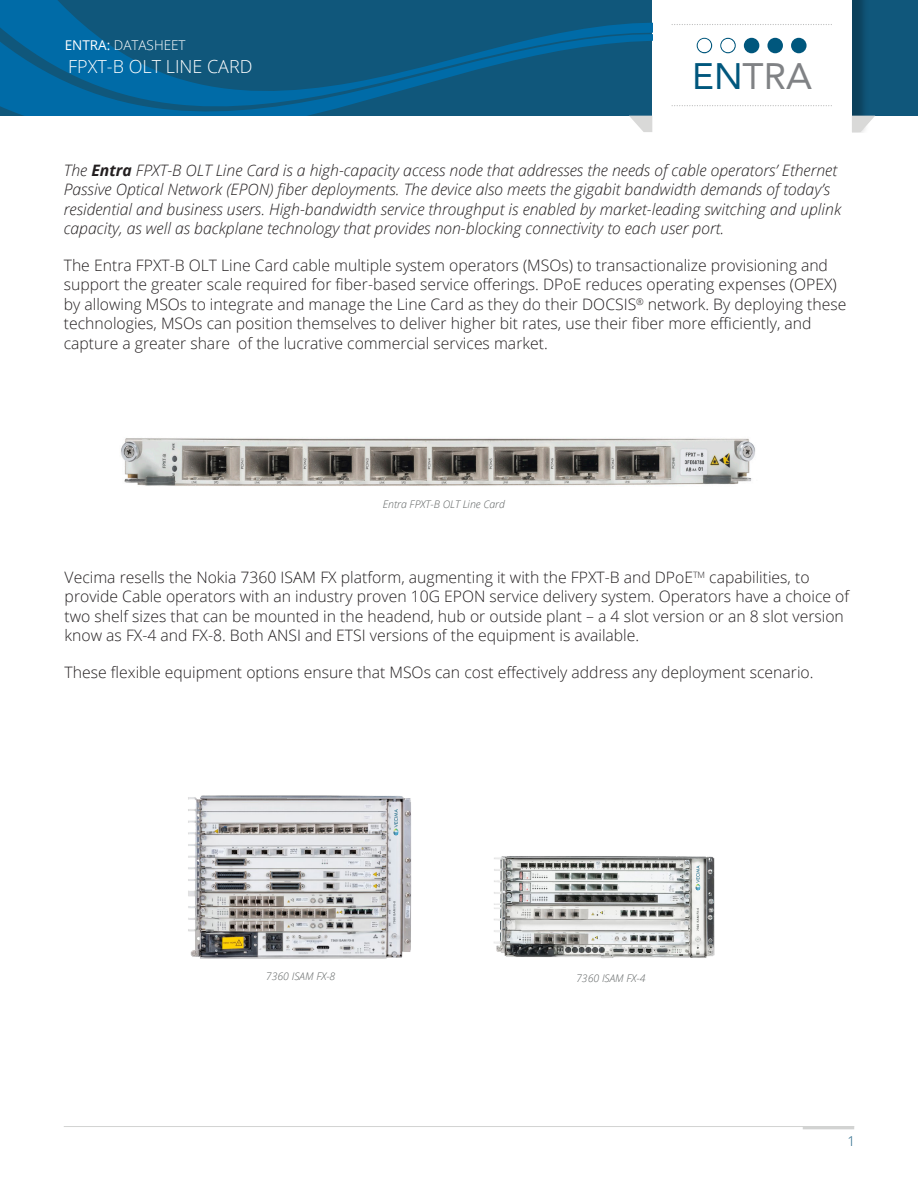
<style>
.page{position:relative;width:918px;height:1188px;background:#fff}
.page>*{position:absolute;margin:0;border:0;box-sizing:border-box;transform-origin:0 0}
.t1{font:36.75px "Avenir";color:#808285}
.Table-H1{font:300 18px "Open Sans";color:#fff}
.Copy_2{font:300 15.75px/19.5px "Open Sans";color:#231f20}
.Copy_2-2{font:italic 300 15.75px/19.5px "Open Sans";color:#231f20}
.Table-H1-2{font:300 13.5px "Open Sans";color:#fff}
.t2{font:300 13.5px "Open Sans";color:#10577b}
.Annotation{font:italic 300 10.5px "Open Sans";color:#5d6161}
.s1{font-weight:400}
.s2{color:#00577d}
.s3{font-weight:700}
</style>
<div class="page">
<hr style="left:64px;top:1126px;width:790px;height:1px;background:#d2d3d2">
<hr style="left:803px;top:1126px;width:51px;height:3px;background:#d2d3d2">
<div style="left:0;top:0;width:918px;height:116px;background:#10577b"></div>
<img style="left:852px;top:0;width:19px;height:116px">
<div style="left:652px;top:0;width:200px;height:132px;background:#fff"></div>
<svg style="left:672px;top:24px;width:160px;height:1px"></svg>
<svg style="left:852px;top:116px;width:23px;height:16px"></svg>
<svg style="left:629px;top:116px;width:23px;height:16px"></svg>
<svg style="left:672px;top:105px;width:160px;height:1px"></svg>
<svg style="left:0;top:0;width:652px;height:116px"></svg>
<svg style="left:697px;top:38px;width:15px;height:15px"></svg>
<svg style="left:720px;top:38px;width:16px;height:15px"></svg>
<div style="left:744px;top:38px;width:15px;height:15px;background:#00577d;border-radius:50%"></div>
<div style="left:767px;top:38px;width:16px;height:15px;background:#00577d;border-radius:50%"></div>
<div style="left:791px;top:38px;width:16px;height:15px;background:#00577d;border-radius:50%"></div>
<div style="left:721px;top:39px;width:14px;height:13px;background:#fff;border-radius:50%"></div>
<div style="left:698px;top:39px;width:13px;height:13px;background:#fff;border-radius:50%"></div>
<img style="left:188px;top:795px;width:224px;height:164px">
<img style="left:494px;top:856px;width:221px;height:103px">
<img style="left:121px;top:438px;width:634px;height:48px">
<p class="Table-H1-2" style="left:65px;top:36px;width:122px"><span class="s1">ENTRA:</span> DATASHEET</p>
<p class="Table-H1" style="left:68px;top:54px;width:186px">FPXT-B OLT LINE CARD</p>
<p class="t1" style="left:692px;top:46px;width:121px"><span class="s2">EN</span>TRA</p>
<p class="Copy_2-2" style="left:64px;top:160px;width:779px">The <span class="s3">Entra</span> FPXT-B OLT Line Card is a high-capacity access node that addresses the needs of cable operators’ Ethernet Passive Optical Network (EPON) fiber deployments. The device also meets the gigabit bandwidth demands of today’s residential and business users. High-bandwidth service throughput is enabled by market-leading switching and uplink capacity, as well as backplane technology that provides non-blocking connectivity to each user port.</p>
<p class="Copy_2" style="left:64px;top:255px;width:784px">The Entra FPXT-B OLT Line Card cable multiple system operators (MSOs) to transactionalize provisioning and support the greater scale required for fiber-based service offerings. DPoE reduces operating expenses (OPEX) by allowing MSOs to integrate and manage the Line Card as they do their DOCSIS<sup>®</sup> network. By deploying these technologies, MSOs can position themselves to deliver higher bit rates, use their fiber more efficiently, and capture a greater share of the lucrative commercial services market.</p>
<p class="Annotation" style="left:383px;top:497px;width:124px">Entra FPXT-B OLT Line Card</p>
<p class="Copy_2" style="left:65px;top:567px;width:786px">Vecima resells the Nokia 7360 ISAM FX platform, augmenting it with the FPXT-B and DPoE<sup>TM</sup> capabilities, to provide Cable operators with an industry proven 10G EPON service delivery system. Operators have a choice of two shelf sizes that can be mounted in the headend, hub or outside plant – a 4 slot version or an 8 slot version know as FX-4 and FX-8. Both ANSI and ETSI versions of the equipment is available.</p>
<p class="Copy_2" style="left:65px;top:662px;width:750px">These flexible equipment options ensure that MSOs can cost effectively address any deployment scenario.</p>
<p class="Annotation" style="left:266px;top:968px;width:71px">7360 ISAM FX-8</p>
<p class="Annotation" style="left:576px;top:971px;width:71px">7360 ISAM FX-4</p>
<p class="t2" style="left:847px;top:1131px;width:9px">1</p>
</div>
